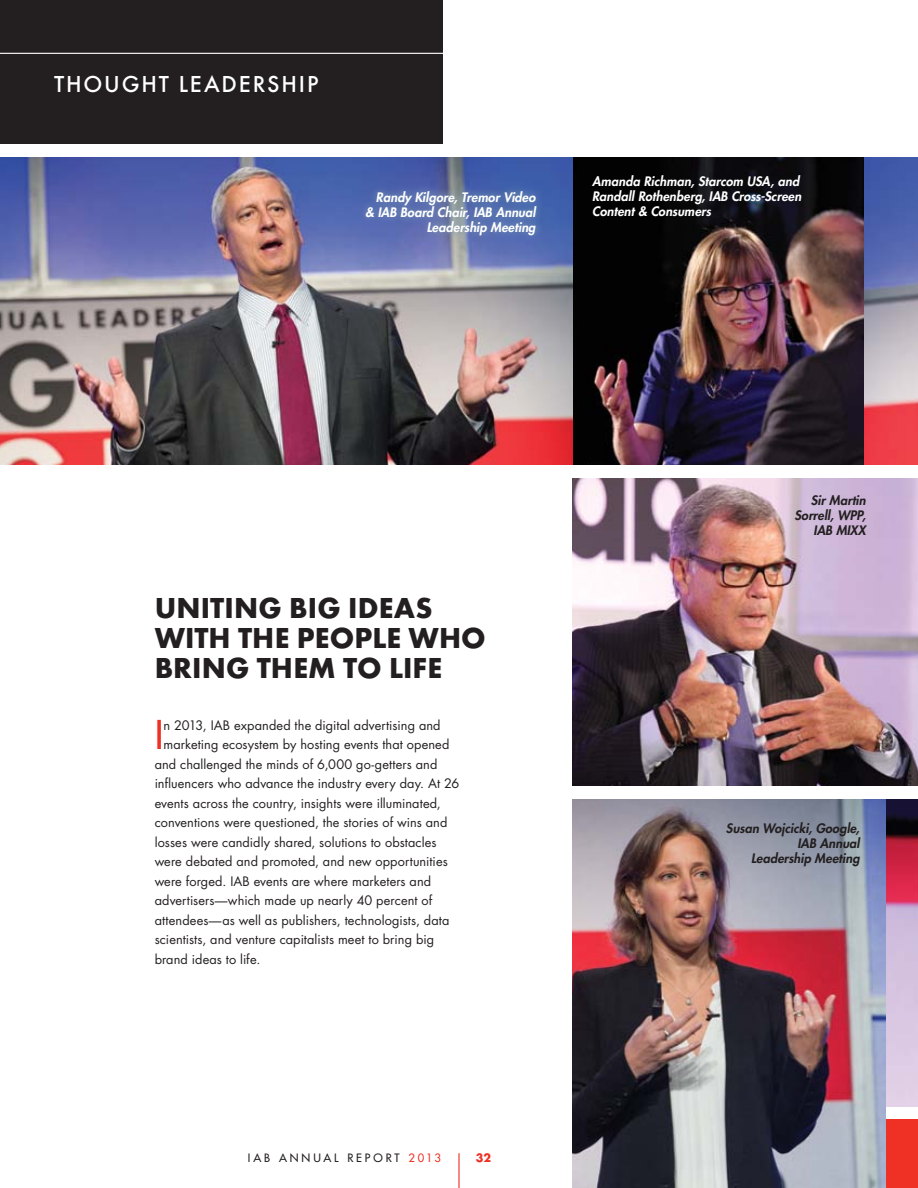
<style>
.page{position:relative;width:918px;height:1188px;background:#fff}
.page>*{position:absolute;margin:0;border:0;box-sizing:border-box;transform-origin:0 0}
.AR-Drop_Cap{font:38.55px "Futura";color:#ee3124}
.AR-Headline{font:700 30px/30px "Futura TOT";letter-spacing:.005em;color:#231f20}
.AR-Section_Header{font:500 24px "Futura TOT";letter-spacing:.08em;color:#fff}
.AR-Drop_Cap-2{font:12.75px "Futura";letter-spacing:.005em;color:#231f20}
.AR-Events_Caption{font:italic 800 12.75px/15px "Futura";letter-spacing:.005em;color:#fff}
.AR-Events_Caption-2{font:italic 800 12.75px/15px "Futura";letter-spacing:.005em;color:#231f20;text-align:right}
.t1{font:700 12.75px "Futura TOT";color:#ee3124}
.t2{font:11.25px "Futura";letter-spacing:.255em;color:#231f20}
.s1{color:#ee3124}
</style>
<div class="page">
<hr style="left:458px;top:1153px;width:2px;height:35px;background:#ee3124">
<div style="left:0;top:0;width:442px;height:144px;background:#231f20"></div>
<div style="left:572px;top:1120px;width:346px;height:68px;background:#ee3124"></div>
<hr style="left:0;top:53px;width:599px;height:1px;background:#fff">
<img style="left:0;top:158px;width:918px;height:307px">
<img style="left:572px;top:478px;width:346px;height:308px">
<img style="left:886px;top:800px;width:32px;height:307px">
<img style="left:572px;top:800px;width:314px;height:388px">
<svg style="left:358px;top:183px;width:186px;height:59px;background:#5c72ad"></svg>
<p class="AR-Section_Header" style="left:54px;top:70px;width:266px">THOUGHT LEADERSHIP</p>
<p class="AR-Events_Caption" style="left:365px;top:189px;width:172px;text-align:right">Randy Kilgore, Tremor Video &amp; IAB Board Chair, IAB Annual<br>Leadership Meeting</p>
<p class="AR-Events_Caption" style="left:592px;top:173px;width:211px">Amanda Richman, Starcom USA, and<br>Randall Rothenberg, IAB Cross-Screen<br>Content &amp; Consumers</p>
<p class="AR-Headline" style="left:155px;top:592px;width:333px">UNITING BIG IDEAS<br>WITH THE PEOPLE WHO<br>BRING THEM TO LIFE</p>
<p class="AR-Drop_Cap" style="left:155px;top:710px;width:10px">I</p>
<p class="AR-Drop_Cap-2" style="left:164px;top:717px;width:278px">n 2013, IAB expanded the digital advertising and</p>
<p class="AR-Drop_Cap-2" style="left:164px;top:736px;width:287px">marketing ecosystem by hosting events that opened</p>
<p class="AR-Drop_Cap-2" style="left:155px;top:756px;width:284px">and challenged the minds of 6,000 go-getters and</p>
<p class="AR-Drop_Cap-2" style="left:155px;top:775px;width:306px">influencers who advance the industry every day. At 26</p>
<p class="AR-Drop_Cap-2" style="left:155px;top:795px;width:288px">events across the country, insights were illuminated,</p>
<p class="AR-Drop_Cap-2" style="left:155px;top:814px;width:294px">conventions were questioned, the stories of wins and</p>
<p class="AR-Drop_Cap-2" style="left:155px;top:834px;width:284px">losses were candidly shared, solutions to obstacles</p>
<p class="AR-Drop_Cap-2" style="left:155px;top:853px;width:295px">were debated and promoted, and new opportunities</p>
<p class="AR-Drop_Cap-2" style="left:155px;top:873px;width:278px">were forged. IAB events are where marketers and</p>
<p class="AR-Drop_Cap-2" style="left:155px;top:892px;width:279px">advertisers—which made up nearly 40 percent of</p>
<p class="AR-Drop_Cap-2" style="left:155px;top:912px;width:296px">attendees—as well as publishers, technologists, data</p>
<p class="AR-Drop_Cap-2" style="left:155px;top:931px;width:281px">scientists, and venture capitalists meet to bring big</p>
<p class="AR-Drop_Cap-2" style="left:155px;top:951px;width:107px">brand ideas to life.</p>
<p class="t2" style="left:248px;top:1151px;width:195px">IAB ANNUAL REPORT <span class="s1">2013</span></p>
<p class="t1" style="left:476px;top:1150px;width:17px">32</p>
<p class="AR-Events_Caption-2" style="left:794px;top:493px;width:73px">Sir Martin<br>Sorrell, WPP,<br>IAB MIXX</p>
<p class="AR-Events_Caption-2" style="left:726px;top:821px;width:135px">Susan Wojcicki, Google,<br>IAB Annual<br>Leadership Meeting</p>
</div>
